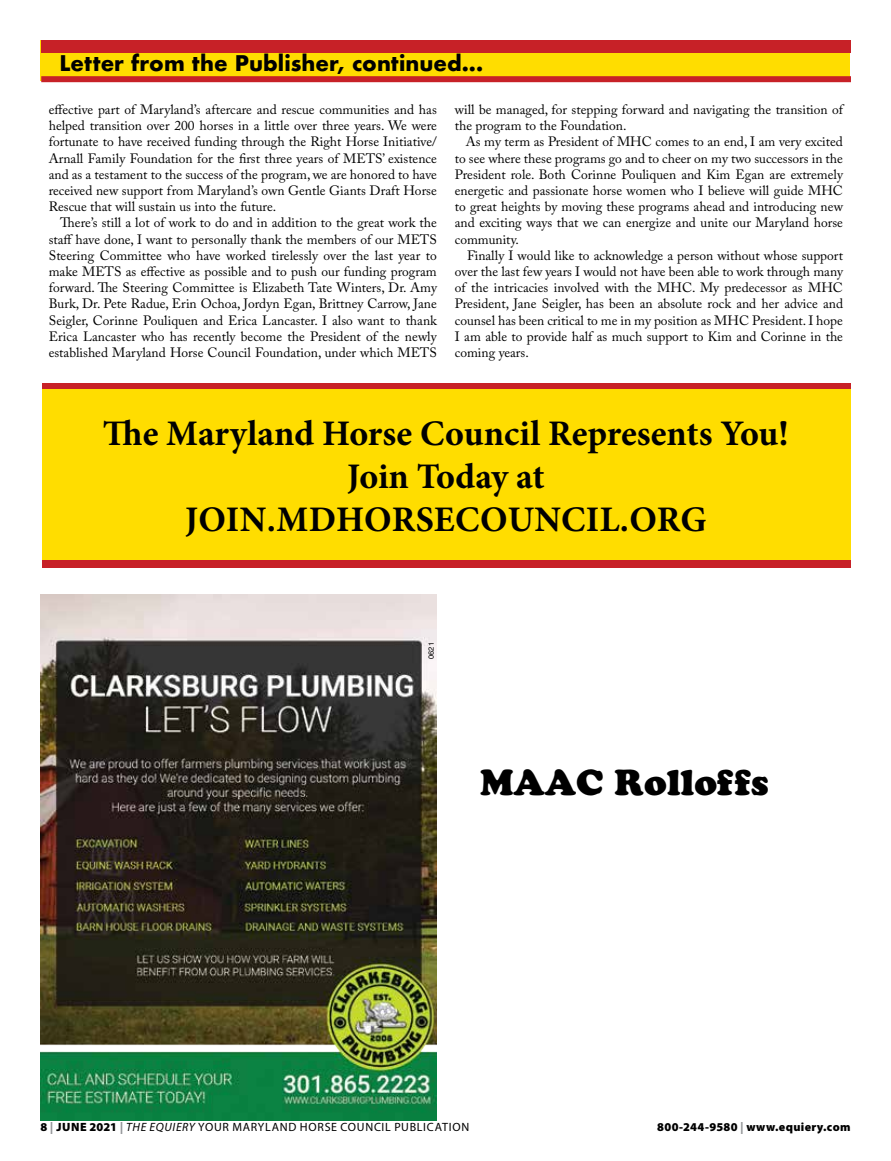
<style>
.page{position:relative;width:891px;height:1161px;background:#fff}
.page>*{position:absolute;margin:0;border:0;box-sizing:border-box;transform-origin:0 0}
.t1{font:700 36px/43.2px "Minion Pro";color:#000;text-align:center}
.t2{font:36px "Cooper Black Std";color:#000}
.t3{font:700 21px "Futura";color:#000}
.t4{font:13.5px/16.2px "Adobe Caslon Pro";color:#000;text-align:justify}
.t5{font:12px "Myriad Pro";letter-spacing:.06em;color:#000}
.t6{font:900 12px "Myriad Pro";letter-spacing:.03em;color:#000}
.t7{font:7.5px "Helvetica";color:#000}
.s1{font-weight:900}
.s2{font-weight:900;color:#939598}
.s3{font-style:italic}
.s4{color:#939598}
</style>
<div class="page">
<div style="left:40px;top:40px;width:810px;height:41px;background:#fd0"></div>
<div style="left:41px;top:76px;width:809px;height:6px;background:#c72127"></div>
<div style="left:41px;top:40px;width:809px;height:13px;background:#c72127"></div>
<div style="left:42px;top:389px;width:808px;height:171px;background:#fd0"></div>
<div style="left:42px;top:560px;width:808px;height:8px;background:#c72127"></div>
<div style="left:42px;top:383px;width:808px;height:6px;background:#c72127"></div>
<img style="left:40px;top:594px;width:396px;height:526px">
<h2 class="t3" style="left:59px;top:48px;width:425px">Letter from the Publisher, continued...</h2>
<p class="t4" style="left:49px;top:101px;width:390px">effective part of Maryland’s aftercare and rescue communities and has helped transition over 200 horses in a little over three years. We were fortunate to have received funding through the Right Horse Initiative/ Arnall Family Foundation for the first three years of METS’ existence and as a testament to the success of the program, we are honored to have received new support from Maryland’s own Gentle Giants Draft Horse Rescue that will sustain us into the future.</p>
<p class="t4" style="left:49px;top:215px;width:390px;text-indent:12px">There’s still a lot of work to do and in addition to the great work the staff have done, I want to personally thank the members of our METS Steering Committee who have worked tirelessly over the last year to make METS as effective as possible and to push our funding program forward. The Steering Committee is Elizabeth Tate Winters, Dr. Amy Burk, Dr. Pete Radue, Erin Ochoa, Jordyn Egan, Brittney Carrow, Jane Seigler, Corinne Pouliquen and Erica Lancaster. I also want to thank Erica Lancaster who has recently become the President of the newly established Maryland Horse Council Foundation, under which METS</p>
<p class="t4" style="left:455px;top:101px;width:390px">will be managed, for stepping forward and navigating the transition of the program to the Foundation.</p>
<p class="t4" style="left:455px;top:134px;width:390px;text-indent:11px">As my term as President of MHC comes to an end, I am very excited to see where these programs go and to cheer on my two successors in the President role. Both Corinne Pouliquen and Kim Egan are extremely energetic and passionate horse women who I believe will guide MHC to great heights by moving these programs ahead and introducing new and exciting ways that we can energize and unite our Maryland horse community.</p>
<p class="t4" style="left:455px;top:247px;width:390px;text-indent:12px">Finally I would like to acknowledge a person without whose support over the last few years I would not have been able to work through many of the intricacies involved with the MHC. My predecessor as MHC President, Jane Seigler, has been an absolute rock and her advice and counsel has been critical to me in my position as MHC President. I hope I am able to provide half as much support to Kim and Corinne in the coming years.</p>
<h1 class="t1" style="left:103px;top:411px;width:687px">The Maryland Horse Council Represents You!<br>Join Today at<br>JOIN.MDHORSECOUNCIL.ORG</h1>
<p class="t7" style="left:425px;top:659px;width:18px;rotate:-90deg">0621</p>
<h1 class="t2" style="left:480px;top:760px;width:290px">MAAC Rolloffs</h1>
<p class="t5" style="left:40px;top:1120px;width:430px"><span class="s1">8</span> <span class="s2">|</span> <span class="s1">JUNE 2021</span> <span class="s2">|</span> <span class="s3">THE EQUIERY</span> YOUR MARYLAND HORSE COUNCIL PUBLICATION</p>
<p class="t6" style="left:657px;top:1120px;width:195px">800-244-9580 <span class="s4">|</span> www.equiery.com</p>
</div>
